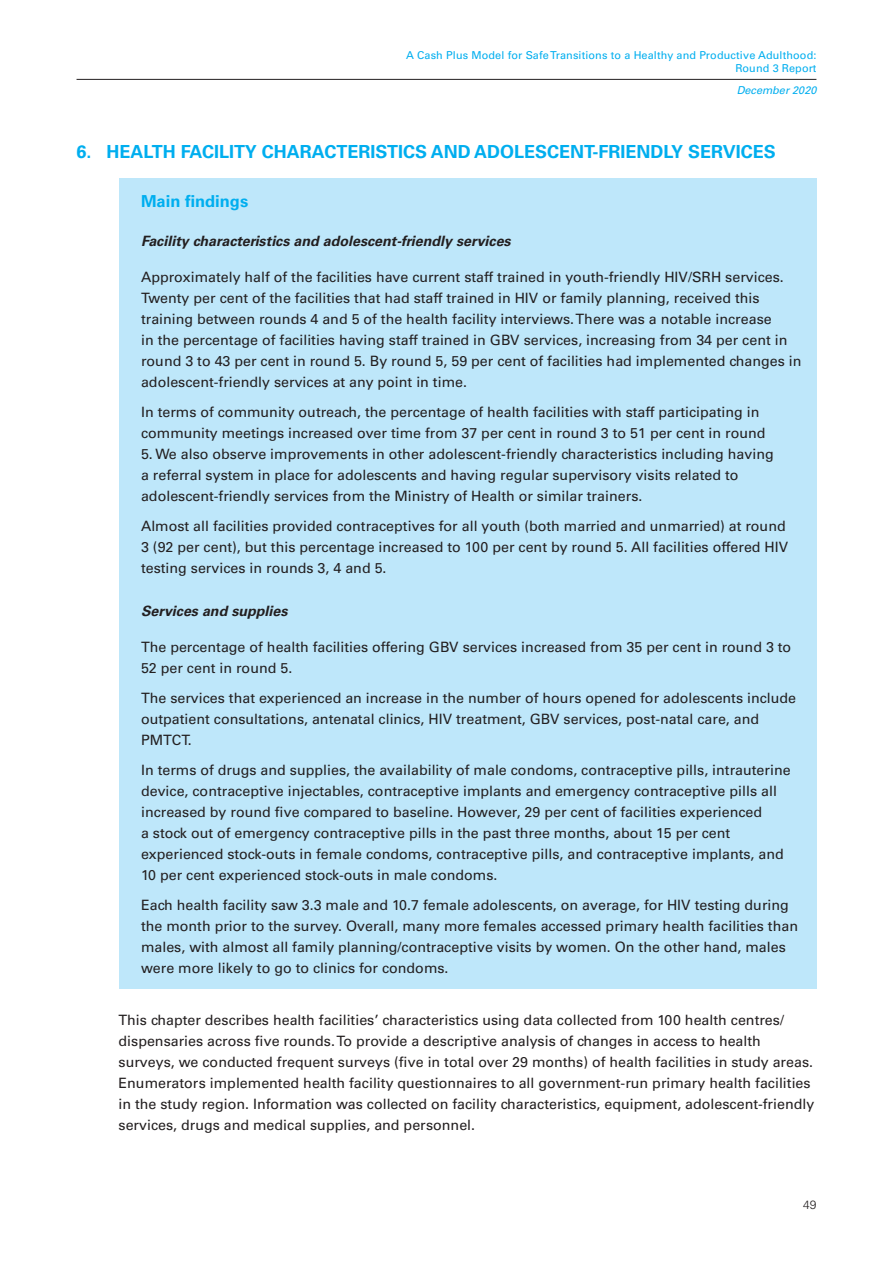
<style>
.page{position:relative;width:893px;height:1263px;background:#fff}
.page>*{position:absolute;margin:0;border:0;box-sizing:border-box;transform-origin:0 0}
.Main_Title{font:700 18px "Univers LT Std";color:#00aeef}
.Main_Title-2{font:700 16.5px "Univers LT Std";color:#00aeef}
.Bullet{font:14.25px/21px "Univers LT Std";color:#231f20}
.Main_Body{font:14.25px/21px "Univers LT Std";color:#231f20}
.Main_Body-2{font:italic 700 14.25px "Univers LT Std";color:#231f20}
.t1{font:300 12px "Univers LT Std";color:#231f20}
.t2{font:10.8px/13px "Univers LT Std";letter-spacing:.01em;color:#00aeef;text-align:right}
.t3{font:italic 10.8px "Univers LT Std";color:#00aeef}
</style>
<div class="page">
<hr style="left:77px;top:79px;width:739px;height:1px;background:#231f20">
<div style="left:119px;top:178px;width:697px;height:811px;background:#bee7fa"></div>
<p class="t2" style="left:406px;top:49px;width:412px">A Cash Plus Model for Safe Transitions to a Healthy and Productive Adulthood:<br>Round 3 Report</p>
<p class="t3" style="left:737px;top:83px;width:81px">December 2020</p>
<p class="Main_Title" style="left:77px;top:141px;width:701px">6. HEALTH FACILITY CHARACTERISTICS AND ADOLESCENT-FRIENDLY SERVICES</p>
<p class="Main_Title-2" style="left:141px;top:191px;width:109px">Main findings</p>
<p class="Main_Body-2" style="left:141px;top:232px;width:371px">Facility characteristics and adolescent-friendly services</p>
<p class="Bullet" style="left:141px;top:266px;width:662px">Approximately half of the facilities have current staff trained in youth-friendly HIV/SRH services.<br>Twenty per cent of the facilities that had staff trained in HIV or family planning, received this training between rounds 4 and 5 of the health facility interviews. There was a notable increase<br>in the percentage of facilities having staff trained in GBV services, increasing from 34 per cent in round 3 to 43 per cent in round 5. By round 5, 59 per cent of facilities had implemented changes in adolescent-friendly services at any point in time.</p>
<p class="Bullet" style="left:141px;top:401px;width:626px">In terms of community outreach, the percentage of health facilities with staff participating in community meetings increased over time from 37 per cent in round 3 to 51 per cent in round</p>
<p class="Bullet" style="left:141px;top:443px;width:634px">5. We also observe improvements in other adolescent-friendly characteristics including having a referral system in place for adolescents and having regular supervisory visits related to adolescent-friendly services from the Ministry of Health or similar trainers.</p>
<p class="Bullet" style="left:141px;top:515px;width:649px">Almost all facilities provided contraceptives for all youth (both married and unmarried) at round<br>3 (92 per cent), but this percentage increased to 100 per cent by round 5. All facilities offered HIV testing services in rounds 3, 4 and 5.</p>
<p class="Main_Body-2" style="left:141px;top:603px;width:148px">Services and supplies</p>
<p class="Bullet" style="left:141px;top:637px;width:652px">The percentage of health facilities offering GBV services increased from 35 per cent in round 3 to<br>52 per cent in round 5.</p>
<p class="Bullet" style="left:141px;top:688px;width:657px">The services that experienced an increase in the number of hours opened for adolescents include outpatient consultations, antenatal clinics, HIV treatment, GBV services, post-natal care, and<br>PMTCT.</p>
<p class="Bullet" style="left:141px;top:760px;width:651px">In terms of drugs and supplies, the availability of male condoms, contraceptive pills, intrauterine device, contraceptive injectables, contraceptive implants and emergency contraceptive pills all increased by round five compared to baseline. However, 29 per cent of facilities experienced<br>a stock out of emergency contraceptive pills in the past three months, about 15 per cent experienced stock-outs in female condoms, contraceptive pills, and contraceptive implants, and 10 per cent experienced stock-outs in male condoms.</p>
<p class="Bullet" style="left:141px;top:895px;width:658px">Each health facility saw 3.3 male and 10.7 female adolescents, on average, for HIV testing during the month prior to the survey. Overall, many more females accessed primary health facilities than males, with almost all family planning/contraceptive visits by women. On the other hand, males were more likely to go to clinics for condoms.</p>
<p class="Main_Body" style="left:119px;top:1009px;width:697px">This chapter describes health facilities’ characteristics using data collected from 100 health centres/ dispensaries across five rounds. To provide a descriptive analysis of changes in access to health surveys, we conducted frequent surveys (five in total over 29 months) of health facilities in study areas.<br>Enumerators implemented health facility questionnaires to all government-run primary health facilities in the study region. Information was collected on facility characteristics, equipment, adolescent-friendly services, drugs and medical supplies, and personnel.</p>
<p class="t1" style="left:803px;top:1197px;width:15px">49</p>
</div>
